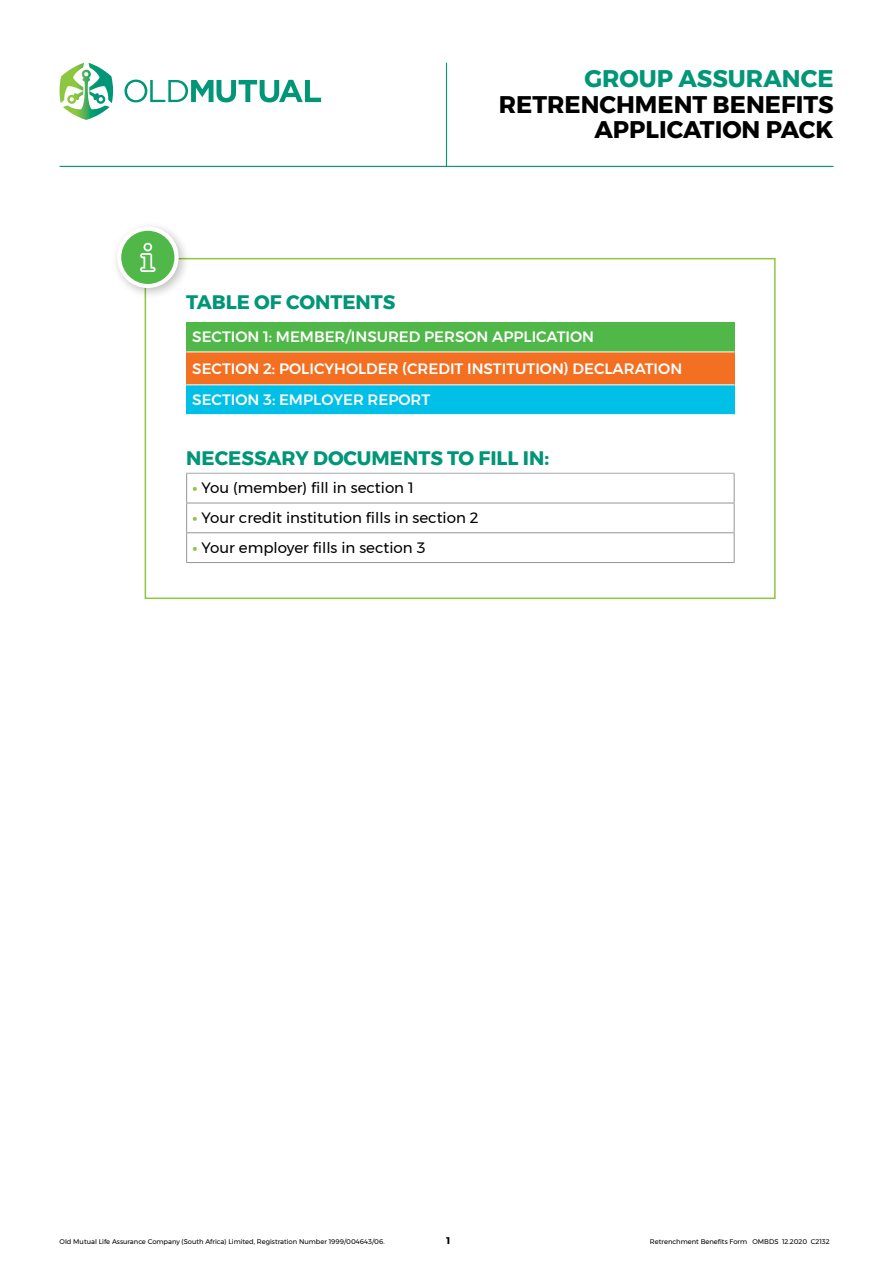
<style>
.page{position:relative;width:893px;height:1263px;background:#fff}
.page>*{position:absolute;margin:0;border:0;box-sizing:border-box;transform-origin:0 0}
.t1{font:700 24px/25.5px "Montserrat";color:#000;text-align:right}
.t2{font:700 24px "Montserrat";color:#009677}
.t3{font:700 19.5px "Montserrat";color:#009677}
.t4{font:500 15px/31.3px "Montserrat";color:#fff}
.t5{font:15px "Montserrat";color:#000}
.t6{font:700 9.75px "Montserrat";color:#000}
.t7{font:6.75px "Montserrat";color:#000}
.s1{font-weight:700;color:#8dc63f}
</style>
<div class="page">
<div style="left:145px;top:258px;width:631px;height:341px;border:2px solid #8dc63f"></div>
<hr style="left:60px;top:166px;width:773px;height:1px;background:#009677">
<hr style="left:446px;top:63px;width:1px;height:104px;background:#009677">
<svg style="left:60px;top:63px;width:53px;height:57px"></svg>
<svg style="left:124px;top:80px;width:197px;height:22px"></svg>
<div style="left:186px;top:322px;width:548px;height:30px;background:#50b848"></div>
<div style="left:186px;top:352px;width:548px;height:33px;background:#f36f21"></div>
<div style="left:186px;top:385px;width:548px;height:30px;background:#00c0e8"></div>
<hr style="left:186px;top:352px;width:548px;height:1px;background:#fff">
<hr style="left:186px;top:384px;width:548px;height:1px;background:#fff">
<hr style="left:186px;top:414px;width:548px;height:1px;background:#fff">
<div style="left:111px;top:220px;width:79px;height:80px;background:#000;opacity:.25"></div>
<div style="left:117px;top:226px;width:62px;height:62px;border:3px solid #fff;border-radius:50%"></div>
<svg style="left:119px;top:228px;width:58px;height:59px"></svg>
<hr style="left:186px;top:503px;width:548px;height:1px;background:#939598">
<hr style="left:186px;top:532px;width:548px;height:1px;background:#939598">
<svg style="left:186px;top:474px;width:1px;height:88px"></svg>
<svg style="left:734px;top:474px;width:1px;height:88px"></svg>
<hr style="left:186px;top:562px;width:548px;height:1px;background:#939598">
<hr style="left:186px;top:473px;width:548px;height:1px;background:#a7a9ac">
<h2 class="t3" style="left:186px;top:287px;width:211px">TABLE OF CONTENTS</h2>
<h1 class="t2" style="left:584px;top:59px;width:251px">GROUP ASSURANCE</h1>
<h1 class="t1" style="left:499px;top:91px;width:336px">RETRENCHMENT BENEFITS<br>APPLICATION PACK</h1>
<h3 class="t4" style="left:192px;top:321px;width:491px">SECTION 1: MEMBER/INSURED PERSON APPLICATION<br>SECTION 2: POLICYHOLDER (CREDIT INSTITUTION) DECLARATION<br>SECTION 3: EMPLOYER REPORT</h3>
<h2 class="t3" style="left:186px;top:443px;width:364px">NECESSARY DOCUMENTS TO FILL IN:</h2>
<h3 class="t5" style="left:193px;top:477px;width:222px"><span class="s1">•</span> You (member) fill in section 1</h3>
<h3 class="t5" style="left:193px;top:506px;width:287px"><span class="s1">•</span> Your credit institution fills in section 2</h3>
<h3 class="t5" style="left:193px;top:536px;width:234px"><span class="s1">•</span> Your employer fills in section 3</h3>
<p class="t7" style="left:60px;top:1236px;width:327px">Old Mutual Life Assurance Company (South Africa) Limited, Registration Number 1999/004643/06.</p>
<h3 class="t6" style="left:446px;top:1233px;width:5px">1</h3>
<p class="t7" style="left:650px;top:1236px;width:181px">Retrenchment Benefits Form OMBDS 12.2020 C2132</p>
</div>
